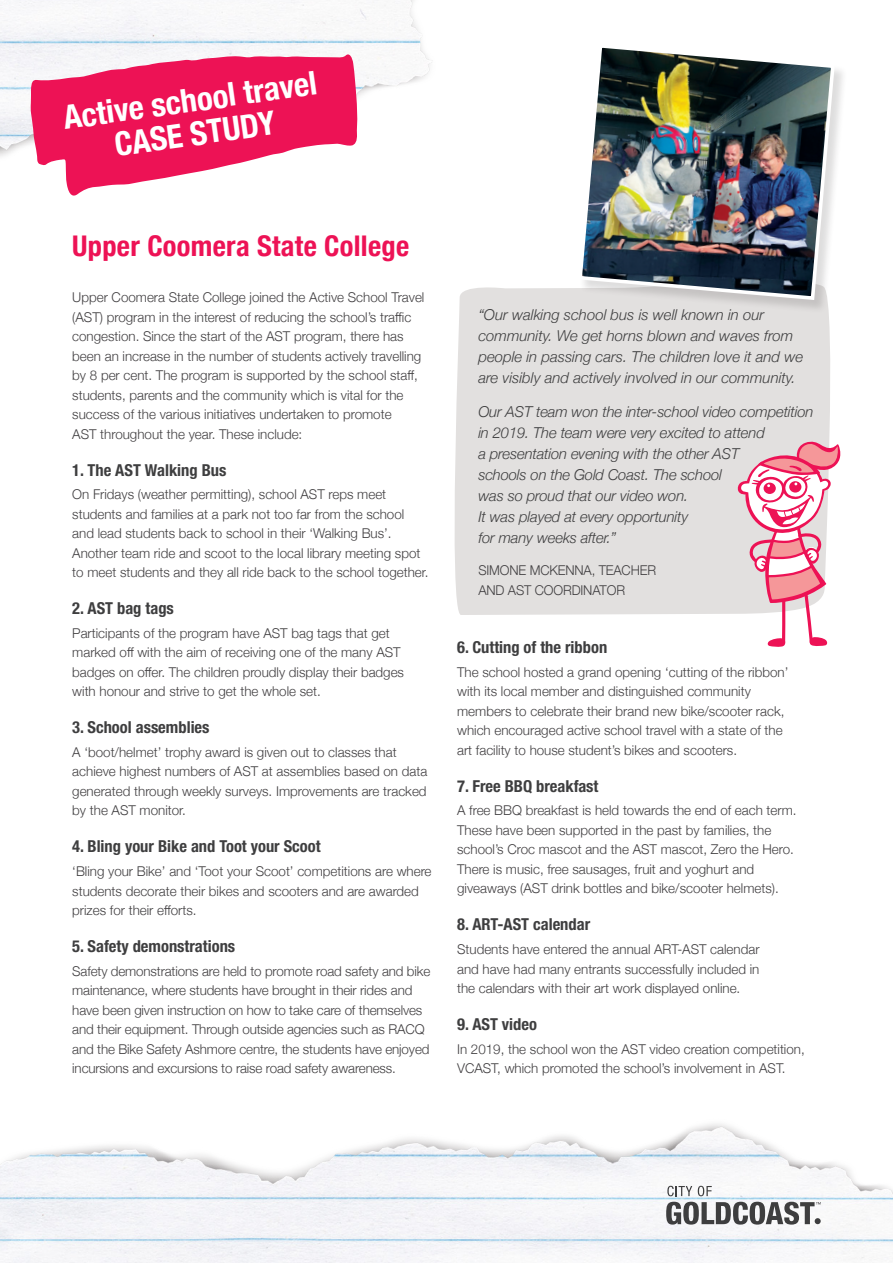
<style>
.page{position:relative;width:893px;height:1263px;background:#fff}
.page>*{position:absolute;margin:0;border:0;box-sizing:border-box;transform-origin:0 0}
.t1{font:700 condensed 32.7px/33.6px "Helvetica Neue";color:#fff;text-align:center}
.t2{font:700 condensed 28.5px "Helvetica Neue";letter-spacing:.01em;color:#ed1255}
.t3{font:700 condensed 16.5px "Helvetica Neue LT Std";color:#3e3e3f}
.t4{font:italic 300 15px/21px "Helvetica Neue";letter-spacing:-.01em;color:#3e3e3f}
.t5{font:300 13.5px/19.5px "Helvetica Neue";color:#413f41}
</style>
<div class="page">
<img style="left:0;top:0;width:433px;height:157px">
<svg style="left:31px;top:52px;width:327px;height:144px;fill:#ed1255"></svg>
<img style="left:0;top:1124px;width:893px;height:139px">
<div style="left:454px;top:287px;width:376px;height:328px;background:#e2e0df"></div>
<div style="left:579px;top:45px;width:269px;height:268px;background:#231f20;opacity:.15"></div>
<img style="left:576px;top:45px;width:261px;height:257px">
<svg style="left:737px;top:440px;width:104px;height:207px"></svg>
<svg style="left:667px;top:1186px;width:25px;height:10px"></svg>
<svg style="left:698px;top:1186px;width:14px;height:10px"></svg>
<svg style="left:666px;top:1202px;width:155px;height:22px"></svg>
<h1 class="t1" style="left:61px;top:99px;width:257px;rotate:-8deg">Active school travel<br>CASE STUDY</h1>
<h2 class="t2" style="left:72px;top:222px;width:338px">Upper Coomera State College</h2>
<p class="t5" style="left:72px;top:287px;width:354px">Upper Coomera State College joined the Active School Travel (AST) program in the interest of reducing the school’s traffic congestion. Since the start of the AST program, there has been an increase in the number of students actively travelling by 8 per cent. The program is supported by the school staff, students, parents and the community which is vital for the success of the various initiatives undertaken to promote<br>AST throughout the year. These include:</p>
<h3 class="t3" style="left:72px;top:460px;width:156px">1. The AST Walking Bus</h3>
<p class="t5" style="left:72px;top:484px;width:358px">On Fridays (weather permitting), school AST reps meet students and families at a park not too far from the school and lead students back to school in their ‘Walking Bus’.<br>Another team ride and scoot to the local library meeting spot to meet students and they all ride back to the school together.</p>
<h3 class="t3" style="left:72px;top:598px;width:103px">2. AST bag tags</h3>
<p class="t5" style="left:72px;top:622px;width:333px">Participants of the program have AST bag tags that get marked off with the aim of receiving one of the many AST badges on offer. The children proudly display their badges with honour and strive to get the whole set.</p>
<h3 class="t3" style="left:72px;top:717px;width:139px">3. School assemblies</h3>
<p class="t5" style="left:72px;top:741px;width:356px">A ‘boot/helmet’ trophy award is given out to classes that achieve highest numbers of AST at assemblies based on data generated through weekly surveys. Improvements are tracked by the AST monitor.</p>
<h3 class="t3" style="left:72px;top:836px;width:250px">4. Bling your Bike and Toot your Scoot</h3>
<p class="t5" style="left:72px;top:860px;width:361px">‘Bling your Bike’ and ‘Toot your Scoot’ competitions are where students decorate their bikes and scooters and are awarded prizes for their efforts.</p>
<h3 class="t3" style="left:72px;top:936px;width:164px">5. Safety demonstrations</h3>
<p class="t5" style="left:72px;top:960px;width:360px">Safety demonstrations are held to promote road safety and bike maintenance, where students have brought in their rides and have been given instruction on how to take care of themselves and their equipment. Through outside agencies such as RACQ and the Bike Safety Ashmore centre, the students have enjoyed incursions and excursions to raise road safety awareness.</p>
<p class="t4" style="left:478px;top:303px;width:326px">“Our walking school bus is well known in our community. We get horns blown and waves from people in passing cars. The children love it and we are visibly and actively involved in our community.</p>
<p class="t4" style="left:478px;top:400px;width:337px">Our AST team won the inter-school video competition in 2019. The team were very excited to attend<br>a presentation evening with the other AST<br>schools on the Gold Coast. The school<br>was so proud that our video won.<br>It was played at every opportunity<br>for many weeks after.”</p>
<p class="t5" style="left:478px;top:560px;width:179px">SIMONE MCKENNA, TEACHER<br>AND AST COORDINATOR</p>
<h3 class="t3" style="left:457px;top:637px;width:152px">6. Cutting of the ribbon</h3>
<p class="t5" style="left:457px;top:661px;width:333px">The school hosted a grand opening ‘cutting of the ribbon’ with its local member and distinguished community members to celebrate their brand new bike/scooter rack, which encouraged active school travel with a state of the art facility to house student’s bikes and scooters.</p>
<h3 class="t3" style="left:457px;top:776px;width:143px">7. Free BBQ breakfast</h3>
<p class="t5" style="left:457px;top:800px;width:341px">A free BBQ breakfast is held towards the end of each term.<br>These have been supported in the past by families, the school’s Croc mascot and the AST mascot, Zero the Hero.<br>There is music, free sausages, fruit and yoghurt and giveaways (AST drink bottles and bike/scooter helmets).</p>
<h3 class="t3" style="left:457px;top:914px;width:135px">8. ART-AST calendar</h3>
<p class="t5" style="left:457px;top:938px;width:304px;text-align:justify">Students have entered the annual ART-AST calendar and have had many entrants successfully included in the calendars with their art work displayed online.</p>
<h3 class="t3" style="left:457px;top:1014px;width:81px">9. AST video</h3>
<p class="t5" style="left:457px;top:1038px;width:349px">In 2019, the school won the AST video creation competition,<br>VCAST, which promoted the school’s involvement in AST.</p>
</div>
